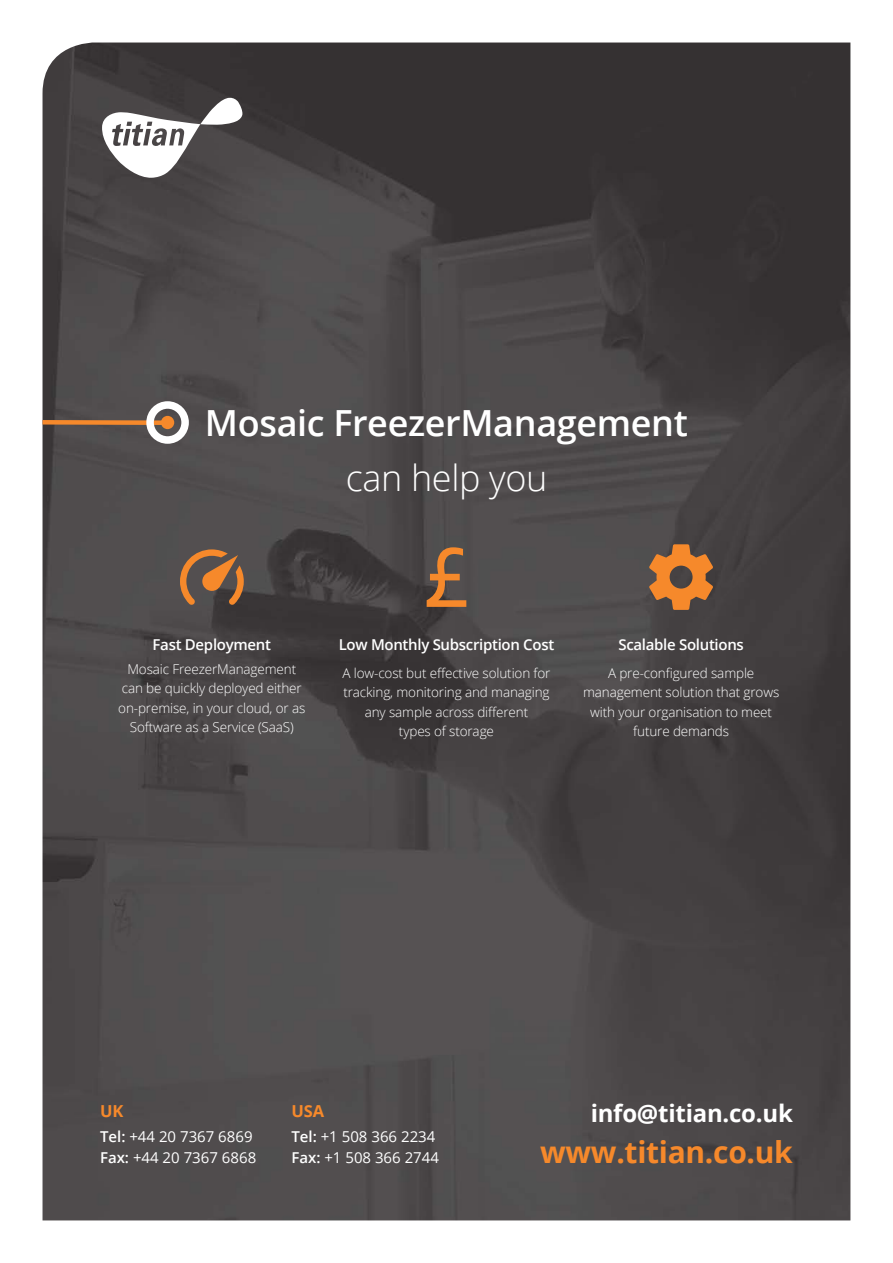
<style>
.page{position:relative;width:893px;height:1263px;background:#fff}
.page>*{position:absolute;margin:0;border:0;box-sizing:border-box;transform-origin:0 0}
.t1{font:600 36px/55.5px "Open Sans";letter-spacing:-.01em;color:#fff;text-align:center}
.t2{font:700 30px "Open Sans";letter-spacing:-.01em;color:#f6892b}
.t3{font:700 24px "Open Sans";letter-spacing:-.01em;color:#fff}
.t4{font:700 16.5px "Open Sans";color:#f6892b}
.t5{font:15px "Open Sans";color:#fff}
.t6{font:600 15px "Open Sans";letter-spacing:-.02em;color:#fff}
.t7{font:300 13.5px/19.5px "Open Sans";letter-spacing:-.01em;color:#fff;text-align:center}
.s1{font-weight:300}
.s2{font-weight:600}
</style>
<div class="page">
<img style="left:43px;top:43px;width:807px;height:1177px">
<svg style="left:102px;top:98px;width:140px;height:80px"></svg>
<svg style="left:180px;top:549px;width:64px;height:56px;background:#8a6140"></svg>
<svg style="left:649px;top:544px;width:64px;height:66px;background:#aa6b36"></svg>
<svg style="left:427px;top:547px;width:39px;height:60px;background:#8e633f"></svg>
<svg style="left:42px;top:418px;width:120px;height:9px"></svg>
<div style="left:146px;top:401px;width:43px;height:43px;border:8px solid #fff;border-radius:50%"></div>
<div style="left:161px;top:416px;width:13px;height:13px;background:#f6892b;border-radius:50%"></div>
<p class="t1" style="left:205px;top:394px;width:484px">Mosaic FreezerManagement <span class="s1">can help you</span></p>
<p class="t6" style="left:153px;top:634px;width:120px">Fast Deployment</p>
<p class="t7" style="left:118px;top:659px;width:189px">Mosaic FreezerManagement can be quickly deployed either on-premise, in your cloud, or as<br>Software as a Service (SaaS)</p>
<p class="t6" style="left:339px;top:634px;width:217px">Low Monthly Subscription Cost</p>
<p class="t7" style="left:342px;top:663px;width:210px">A low-cost but effective solution for tracking, monitoring and managing any sample across different</p>
<p class="t7" style="left:399px;top:721px;width:97px">types of storage</p>
<p class="t6" style="left:618px;top:634px;width:127px">Scalable Solutions</p>
<p class="t7" style="left:583px;top:663px;width:198px">A pre-configured sample management solution that grows with your organisation to meet future demands</p>
<p class="t4" style="left:100px;top:1099px;width:25px">UK</p>
<p class="t5" style="left:100px;top:1126px;width:154px"><span class="s2">Tel:</span> +44 20 7367 6869</p>
<p class="t5" style="left:100px;top:1147px;width:158px"><span class="s2">Fax:</span> +44 20 7367 6868</p>
<p class="t4" style="left:291px;top:1099px;width:34px">USA</p>
<p class="t5" style="left:291px;top:1126px;width:145px"><span class="s2">Tel:</span> +1 508 366 2234</p>
<p class="t5" style="left:291px;top:1147px;width:149px"><span class="s2">Fax:</span> +1 508 366 2744</p>
<p class="t3" style="left:591px;top:1097px;width:204px">info@titian.co.uk</p>
<p class="t2" style="left:540px;top:1131px;width:254px">www.titian.co.uk</p>
</div>
